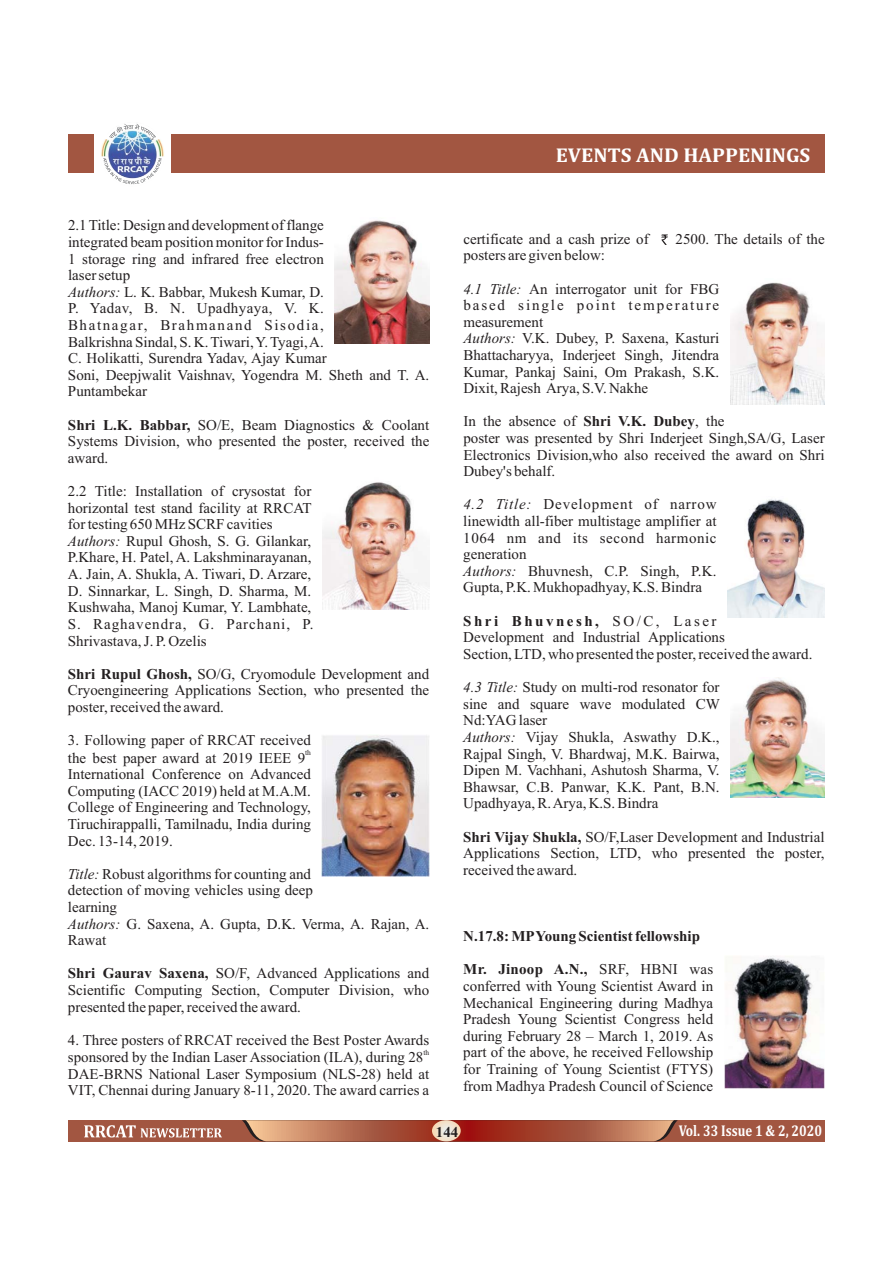
<style>
.page{position:relative;width:893px;height:1263px;background:#fff}
.page>*{position:absolute;margin:0;border:0;box-sizing:border-box;transform-origin:0 0}
.t1{font:700 20.25px "Cambria";color:#fff;scale:1.04 1}
.t2{font:700 15.75px "Cambria";color:#fff;scale:.82 1}
.t3{font:15px/16.6px "Times New Roman";color:#231f20}
.t4{font:700 15px "Times New Roman";color:#231f20}
.t5{font:7.5px "Times New Roman";color:#231f20}
.s1{font-style:italic}
.s2{font-weight:700}
</style>
<div class="page">
<div style="left:68px;top:134px;width:757px;height:38px;background:#a25641"></div>
<div style="left:68px;top:1120px;width:757px;height:21px;background:#a25641"></div>
<svg style="left:242px;top:1120px;width:436px;height:21px"></svg>
<svg style="left:432px;top:1120px;width:29px;height:21px"></svg>
<svg style="left:84px;top:1125px;width:138px;height:13px"></svg>
<div style="left:94px;top:122px;width:77px;height:62px;background:#fff"></div>
<img style="left:100px;top:122px;width:65px;height:64px;border-radius:50%">
<svg style="left:104px;top:122px;width:57px;height:19px"></svg>
<svg style="left:100px;top:157px;width:65px;height:29px"></svg>
<img style="left:335px;top:220px;width:94px;height:124px">
<img style="left:322px;top:482px;width:107px;height:128px">
<img style="left:322px;top:735px;width:107px;height:142px">
<img style="left:730px;top:282px;width:95px;height:123px">
<img style="left:727px;top:499px;width:98px;height:118px">
<img style="left:730px;top:678px;width:95px;height:119px">
<img style="left:724px;top:956px;width:101px;height:133px">
<svg style="left:661px;top:234px;width:7px;height:11px"></svg>
<p class="t3" style="left:68px;top:218px;width:363px">2.1 Title: Design and development of flange<br>integrated beam position monitor for Indus-<br>1 storage ring and infrared free electron<br>laser setup<br><span class="s1">Authors:</span> L. K. Babbar, Mukesh Kumar, D.<br>P. Yadav, B. N. Upadhyaya, V. K.<br>Bhatnagar, Brahmanand Sisodia,<br>Balkrishna Sindal, S. K. Tiwari, Y. Tyagi, A.<br>C. Holikatti, Surendra Yadav, Ajay Kumar<br>Soni, Deepjwalit Vaishnav, Yogendra M. Sheth and T. A.<br>Puntambekar</p>
<p class="t3" style="left:68px;top:418px;width:363px;text-align:justify"><span class="s2">Shri L.K. Babbar,</span> SO/E, Beam Diagnostics &amp; Coolant Systems Division, who presented the poster, received the award.</p>
<p class="t3" style="left:68px;top:484px;width:247px">2.2 Title: Installation of crysostat for horizontal test stand facility at RRCAT for testing 650 MHz SCRF cavities <span class="s1">Authors:</span> Rupul Ghosh, S. G. Gilankar, P.Khare, H. Patel, A. Lakshminarayanan, A. Jain, A. Shukla, A. Tiwari, D. Arzare, D. Sinnarkar, L. Singh, D. Sharma, M.<br>Kushwaha, Manoj Kumar, Y. Lambhate, S. Raghavendra, G. Parchani, P.<br>Shrivastava, J. P. Ozelis</p>
<p class="t3" style="left:68px;top:667px;width:363px;text-align:justify"><span class="s2">Shri Rupul Ghosh,</span> SO/G, Cryomodule Development and Cryoengineering Applications Section, who presented the poster, received the award.</p>
<p class="t3" style="left:68px;top:733px;width:245px">3. Following paper of RRCAT received</p>
<p class="t5" style="left:305px;top:750px;width:7px">th</p>
<p class="t3" style="left:68px;top:751px;width:245px">the best paper award at 2019 IEEE 9<br>International Conference on Advanced Computing (IACC 2019) held at M.A.M.<br>College of Engineering and Technology, Tiruchirappalli, Tamilnadu, India during Dec. 13-14, 2019.</p>
<p class="t3" style="left:68px;top:867px;width:363px"><span class="s1">Title:</span> Robust algorithms for counting and<br>detection of moving vehicles using deep<br>learning<br><span class="s1">Authors:</span> G. Saxena, A. Gupta, D.K. Verma, A. Rajan, A.<br>Rawat</p>
<p class="t3" style="left:68px;top:967px;width:363px;text-align:justify"><span class="s2">Shri Gaurav Saxena,</span> SO/F, Advanced Applications and Scientific Computing Section, Computer Division, who presented the paper, received the award.</p>
<p class="t3" style="left:68px;top:1033px;width:363px">4. Three posters of RRCAT received the Best Poster Awards</p>
<p class="t5" style="left:423px;top:1050px;width:7px">th</p>
<p class="t3" style="left:68px;top:1050px;width:363px">sponsored by the Indian Laser Association (ILA), during 28<br>DAE-BRNS National Laser Symposium (NLS-28) held at<br>VIT, Chennai during January 8-11, 2020. The award carries a</p>
<h1 class="t1" style="left:556px;top:148px;width:246px">EVENTS AND HAPPENINGS</h1>
<p class="t3" style="left:463px;top:232px;width:187px">certificate and a cash prize of</p>
<p class="t3" style="left:675px;top:232px;width:151px">2500. The details of the</p>
<p class="t3" style="left:463px;top:248px;width:143px">posters are given below:</p>
<p class="t3" style="left:463px;top:282px;width:257px"><span class="s1">4.1 Title:</span> An interrogator unit for FBG based single point temperature measurement<br><span class="s1">Authors:</span> V.K. Dubey, P. Saxena, Kasturi Bhattacharyya, Inderjeet Singh, Jitendra Kumar, Pankaj Saini, Om Prakash, S.K.<br>Dixit, Rajesh Arya, S.V. Nakhe</p>
<p class="t3" style="left:463px;top:414px;width:363px">In the absence of <span class="s2">Shri V.K. Dubey</span>, the<br>poster was presented by Shri Inderjeet Singh,SA/G, Laser Electronics Division,who also received the award on Shri Dubey's behalf.</p>
<p class="t3" style="left:463px;top:498px;width:255px"><span class="s1">4.2 Title:</span> Development of narrow linewidth all-fiber multistage amplifier at<br>1064 nm and its second harmonic generation<br><span class="s1">Authors:</span> Bhuvnesh, C.P. Singh, P.K.<br>Gupta, P.K. Mukhopadhyay, K.S. Bindra</p>
<p class="t3" style="left:463px;top:614px;width:351px"><span class="s2">Shri Bhuvnesh,</span> SO/C, Laser<br>Development and Industrial Applications<br>Section, LTD, who presented the poster, received the award.</p>
<p class="t3" style="left:463px;top:680px;width:258px"><span class="s1">4.3 Title:</span> Study on multi-rod resonator for sine and square wave modulated CW Nd:YAG laser<br><span class="s1">Authors:</span> Vijay Shukla, Aswathy D.K., Rajpal Singh, V. Bhardwaj, M.K. Bairwa, Dipen M. Vachhani, Ashutosh Sharma, V.<br>Bhawsar, C.B. Panwar, K.K. Pant, B.N.<br>Upadhyaya, R. Arya, K.S. Bindra</p>
<p class="t3" style="left:463px;top:830px;width:363px;text-align:justify"><span class="s2">Shri Vijay Shukla,</span> SO/F,Laser Development and Industrial Applications Section, LTD, who presented the poster, received the award.</p>
<p class="t4" style="left:463px;top:931px;width:238px">N.17.8:MP Young Scientist fellowship</p>
<p class="t3" style="left:463px;top:962px;width:251px;text-align:justify"><span class="s2">Mr. Jinoop A.N.,</span> SRF, HBNI was conferred with Young Scientist Award in Mechanical Engineering during Madhya Pradesh Young Scientist Congress held during February 28 – March 1, 2019. As part of the above, he received Fellowship for Training of Young Scientist (FTYS) from Madhya Pradesh Council of Science</p>
<p class="t4" style="left:436px;top:1127px;width:24px">144</p>
<p class="t2" style="left:679px;top:1126px;width:177px">Vol. 33 Issue 1 &amp; 2, 2020</p>
</div>
